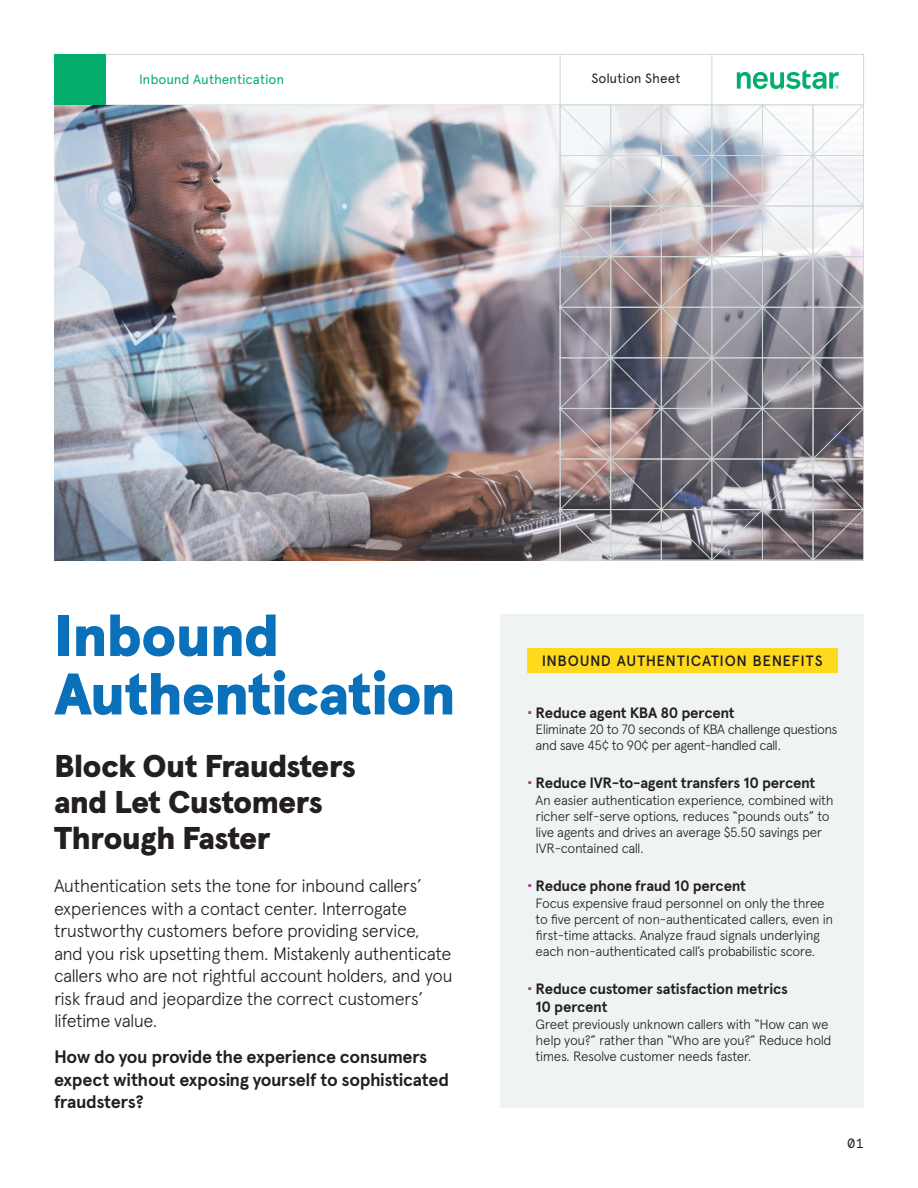
<style>
.page{position:relative;width:918px;height:1188px;background:#fff}
.page>*{position:absolute;margin:0;border:0;box-sizing:border-box;transform-origin:0 0}
.t1{font:900 58.5px/58.5px "Apercu Pro";letter-spacing:-.03em;color:#0970b9}
.t2{font:900 31.5px/36px "Apercu Pro";letter-spacing:-.025em;color:#231f20}
.t3{font:300 18px/22.5px "Apercu Pro";letter-spacing:-.035em;color:#231f20}
.t4{font:700 18px/22.5px "Apercu Pro";letter-spacing:-.025em;color:#231f20}
.t5{font:700 15px/18px "Apercu Pro";letter-spacing:-.02em;color:#231f20}
.t6{font:500 15px "Apercu Pro";letter-spacing:.04em;color:#231f20}
.t7{font:300 13.5px/16.2px "Apercu Pro";letter-spacing:-.035em;color:#231f20}
.t8{font:13.5px "Apercu Pro";letter-spacing:-.005em;color:#06ae6e}
.t9{font:13.5px "Apercu Pro";letter-spacing:-.005em;color:#231f20}
.t10{font:13.5px "Apercu Pro Mono";color:#231f20}
</style>
<div class="page">
<div style="left:54px;top:54px;width:810px;height:51px;border:1px solid #cfd8d7"></div>
<div style="left:54px;top:54px;width:51px;height:51px;background:#06ae6e"></div>
<svg style="left:737px;top:69px;width:102px;height:21px"></svg>
<hr style="left:560px;top:54px;width:1px;height:51px;background:#cfd8d7">
<hr style="left:712px;top:54px;width:1px;height:51px;background:#cfd8d7">
<img style="left:54px;top:105px;width:506px;height:456px">
<svg style="left:560px;top:105px;width:304px;height:456px;background:#a6a2a9"></svg>
<div style="left:501px;top:615px;width:363px;height:493px;background:#eff3f2"></div>
<div style="left:527px;top:648px;width:311px;height:24px;background:#ffd91b"></div>
<p class="t8" style="left:139px;top:70px;width:147px">Inbound Authentication</p>
<p class="t9" style="left:592px;top:68px;width:90px">Solution Sheet</p>
<p class="t1" style="left:54px;top:603px;width:404px">Inbound<br>Authentication</p>
<p class="t2" style="left:54px;top:746px;width:303px">Block Out Fraudsters and Let Customers<br>Through Faster</p>
<p class="t3" style="left:54px;top:873px;width:400px">Authentication sets the tone for inbound callers’ experiences with a contact center. Interrogate trustworthy customers before providing service, and you risk upsetting them. Mistakenly authenticate callers who are not rightful account holders, and you risk fraud and jeopardize the correct customers’ lifetime value.</p>
<p class="t4" style="left:54px;top:1044px;width:397px">How do you provide the experience consumers expect without exposing yourself to sophisticated fraudsters?</p>
<p class="t6" style="left:542px;top:649px;width:282px">INBOUND AUTHENTICATION BENEFITS</p>
<p class="t5" style="left:536px;top:702px;width:201px">Reduce agent KBA 80 percent</p>
<p class="t7" style="left:536px;top:720px;width:303px">Eliminate 20 to 70 seconds of KBA challenge questions and save 45¢ to 90¢ per agent-handled call.</p>
<p class="t5" style="left:536px;top:773px;width:281px">Reduce IVR-to-agent transfers 10 percent</p>
<p class="t7" style="left:536px;top:791px;width:300px">An easier authentication experience, combined with richer self-serve options, reduces “pounds outs” to live agents and drives an average $5.50 savings per IVR-contained call.</p>
<p class="t5" style="left:536px;top:876px;width:212px">Reduce phone fraud 10 percent</p>
<p class="t7" style="left:536px;top:894px;width:299px">Focus expensive fraud personnel on only the three to five percent of non-authenticated callers, even in first-time attacks. Analyze fraud signals underlying each non-authenticated call’s probabilistic score.</p>
<p class="t5" style="left:536px;top:979px;width:254px">Reduce customer satisfaction metrics<br>10 percent</p>
<p class="t7" style="left:536px;top:1015px;width:297px">Greet previously unknown callers with “How can we help you?” rather than “Who are you?” Reduce hold times. Resolve customer needs faster.</p>
<p class="t10" style="left:847px;top:1133px;width:18px">01</p>
</div>
